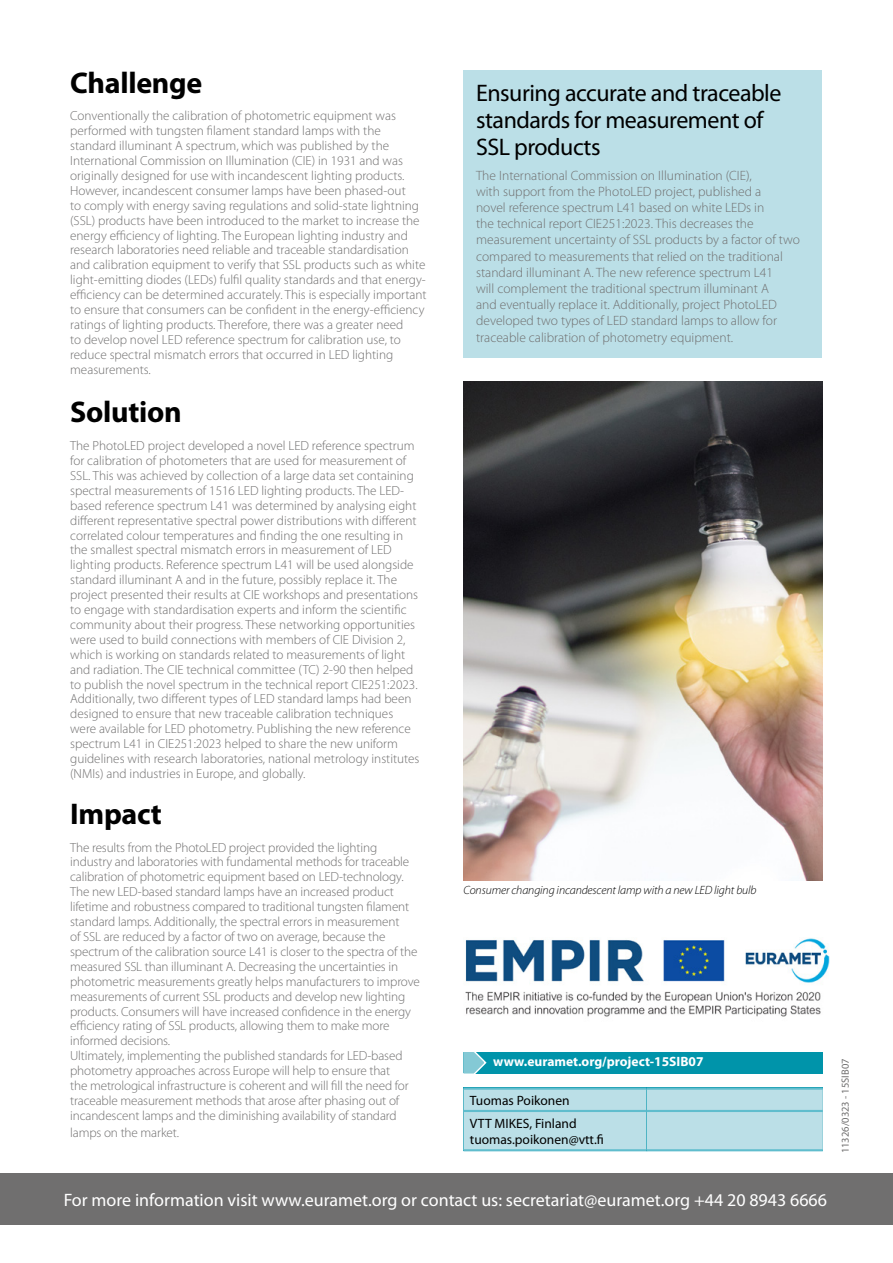
<style>
.page{position:relative;width:893px;height:1263px;background:#fff}
.page>*{position:absolute;margin:0;border:0;box-sizing:border-box;transform-origin:0 0}
.t1{font:700 30px "Myriad Pro";letter-spacing:-.01em;color:#000}
.t2{font:24px/27px "Myriad Pro";letter-spacing:-.02em;color:#000}
.t3{font:18px "Myriad Pro";color:#fff}
.t4{font:300 13.5px/16.2px "Myriad Pro";color:#706f6f}
.t5{font:13.5px/22.6px "Myriad Pro";color:#000}
.t6{font:700 13.5px "Myriad Pro";color:#fff}
.t7{font:300 13.2px/14.9px "Myriad Pro";color:#706f6f}
.t8{font:italic 300 12px "Myriad Pro";letter-spacing:-.01em;color:#000}
.t9{font:10.5px "Myriad Pro";color:#706f6f}
</style>
<div class="page">
<div style="left:0;top:1174px;width:893px;height:51px;background:#706f6f"></div>
<hr style="left:463px;top:1087px;width:184px;height:3px;background:#60bdcd">
<hr style="left:463px;top:1149px;width:184px;height:2px;background:#60bdcd">
<div style="left:463px;top:1089px;width:360px;height:61px;background:#bbdfe7"></div>
<hr style="left:647px;top:1087px;width:176px;height:3px;background:#60bdcd">
<hr style="left:647px;top:1110px;width:176px;height:2px;background:#60bdcd">
<hr style="left:647px;top:1149px;width:176px;height:2px;background:#60bdcd">
<div style="left:463px;top:1052px;width:360px;height:21px;background:#0094aa"></div>
<svg style="left:463px;top:1052px;width:25px;height:22px"></svg>
<img style="left:465px;top:938px;width:365px;height:79px">
<img style="left:464px;top:382px;width:358px;height:498px">
<div style="left:463px;top:70px;width:359px;height:288px;background:#bbdfe7"></div>
<h1 class="t1" style="left:70px;top:63px;width:134px">Challenge</h1>
<p class="t7" style="left:70px;top:109px;width:358px">Conventionally the calibration of photometric equipment was performed with tungsten filament standard lamps with the standard illuminant A spectrum, which was published by the International Commission on Illumination (CIE) in 1931 and was originally designed for use with incandescent lighting products.<br>However, incandescent consumer lamps have been phased-out<br>to comply with energy saving regulations and solid-state lightning (SSL) products have been introduced to the market to increase the energy efficiency of lighting. The European lighting industry and research laboratories need reliable and traceable standardisation and calibration equipment to verify that SSL products such as white light-emitting diodes (LEDs) fulfil quality standards and that energy&shy;efficiency can be determined accurately. This is especially important to ensure that consumers can be confident in the energy-efficiency ratings of lighting products. Therefore, there was a greater need<br>to develop novel LED reference spectrum for calibration use, to reduce spectral mismatch errors that occurred in LED lighting measurements.</p>
<h1 class="t1" style="left:70px;top:393px;width:113px">Solution</h1>
<p class="t7" style="left:70px;top:438px;width:351px">The PhotoLED project developed a novel LED reference spectrum for calibration of photometers that are used for measurement of SSL. This was achieved by collection of a large data set containing spectral measurements of 1516 LED lighting products. The LED&shy;based reference spectrum L41 was determined by analysing eight different representative spectral power distributions with different correlated colour temperatures and finding the one resulting in the smallest spectral mismatch errors in measurement of LED lighting products. Reference spectrum L41 will be used alongside standard illuminant A and in the future, possibly replace it. The project presented their results at CIE workshops and presentations to engage with standardisation experts and inform the scientific community about their progress. These networking opportunities were used to build connections with members of CIE Division 2, which is working on standards related to measurements of light and radiation. The CIE technical committee (TC) 2-90 then helped to publish the novel spectrum in the technical report CIE251:2023.<br>Additionally, two different types of LED standard lamps had been designed to ensure that new traceable calibration techniques were available for LED photometry. Publishing the new reference spectrum L41 in CIE251:2023 helped to share the new uniform guidelines with research laboratories, national metrology institutes (NMIs) and industries in Europe, and globally.</p>
<h1 class="t1" style="left:70px;top:794px;width:93px">Impact</h1>
<p class="t7" style="left:70px;top:840px;width:351px">The results from the PhotoLED project provided the lighting industry and laboratories with fundamental methods for traceable calibration of photometric equipment based on LED-technology.<br>The new LED-based standard lamps have an increased product lifetime and robustness compared to traditional tungsten filament standard lamps. Additionally, the spectral errors in measurement<br>of SSL are reduced by a factor of two on average, because the spectrum of the calibration source L41 is closer to the spectra of the measured SSL than illuminant A. Decreasing the uncertainties in photometric measurements greatly helps manufacturers to improve measurements of current SSL products and develop new lighting products. Consumers will have increased confidence in the energy efficiency rating of SSL products, allowing them to make more informed decisions.<br>Ultimately, implementing the published standards for LED-based photometry approaches across Europe will help to ensure that<br>the metrological infrastructure is coherent and will fill the need for traceable measurement methods that arose after phasing out of incandescent lamps and the diminishing availability of standard</p>
<p class="t7" style="left:70px;top:1125px;width:110px">lamps on the market.</p>
<h2 class="t2" style="left:476px;top:79px;width:307px">Ensuring accurate and traceable standards for measurement of<br>SSL products</h2>
<p class="t4" style="left:476px;top:167px;width:325px">The International Commission on Illumination (CIE),<br>with support from the PhotoLED project, published a<br>novel reference spectrum L41 based on white LEDs in<br>the technical report CIE251:2023. This decreases the measurement uncertainty of SSL products by a factor of two compared to measurements that relied on the traditional standard illuminant A. The new reference spectrum L41<br>will complement the traditional spectrum illuminant A<br>and eventually replace it. Additionally, project PhotoLED developed two types of LED standard lamps to allow for traceable calibration of photometry equipment.</p>
<p class="t8" style="left:463px;top:884px;width:295px">Consumer changing incandescent lamp with a new LED light bulb</p>
<p class="t6" style="left:493px;top:1053px;width:212px">www.euramet.org/project-15SIB07</p>
<p class="t5" style="left:470px;top:1089px;width:108px">Tuomas Poikonen<br>VTT MIKES, Finland</p>
<p class="t5" style="left:470px;top:1128px;width:136px">tuomas.poikonen@vtt.fi</p>
<p class="t9" style="left:839px;top:1153px;width:96px;rotate:-90deg">11326/0323 - 15SIB07</p>
<h3 class="t3" style="left:64px;top:1189px;width:765px">For more information visit www.euramet.org or contact us: secretariat@euramet.org +44 20 8943 6666</h3>
</div>
